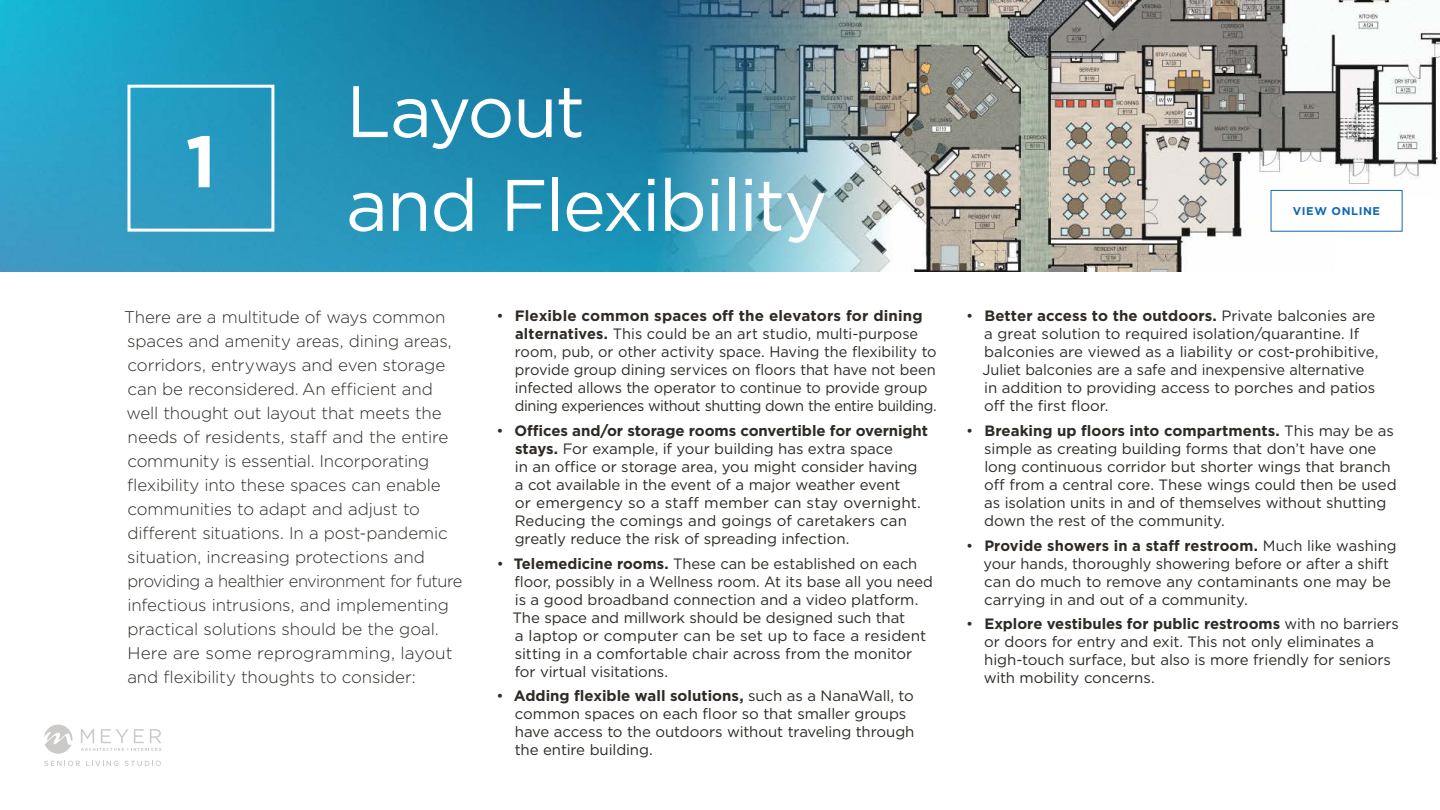
<style>
.page{position:relative;width:1440px;height:810px;background:#fff}
.page>*{position:absolute;margin:0;border:0;box-sizing:border-box;transform-origin:0 0}
.t1{font:72.75px/93.8px "Gotham";letter-spacing:-.03em;color:#fff}
.t2{font:700 72.75px "Gotham";color:#fff}
.t3{font:300 16.88px/24px "Gotham";letter-spacing:-.01em;color:#2e2a25}
.t4{font:15px/18px "Gotham";letter-spacing:-.005em;color:#2e2a25}
.t5{font:700 11.25px "Gotham";letter-spacing:.055em;color:#1268b3}
.s1{font-weight:700}
</style>
<div class="page">
<img style="left:0;top:0;width:1440px;height:271px">
<div style="left:128px;top:85px;width:146px;height:147px;border:3px solid #fff"></div>
<svg style="left:44px;top:725px;width:28px;height:29px"></svg>
<svg style="left:81px;top:729px;width:80px;height:22px"></svg>
<svg style="left:44px;top:761px;width:36px;height:5px"></svg>
<svg style="left:86px;top:761px;width:32px;height:5px"></svg>
<svg style="left:125px;top:761px;width:36px;height:5px"></svg>
<div style="left:1271px;top:190px;width:131px;height:42px;border:1px solid #1268b3"></div>
<h1 class="t2" style="left:186px;top:113px;width:32px">1</h1>
<h1 class="t1" style="left:346px;top:63px;width:483px">Layout<br>and Flexibility</h1>
<p class="t3" style="left:124px;top:304px;width:340px">There are a multitude of ways common spaces and amenity areas, dining areas, corridors, entryways and even storage can be reconsidered. An efficient and well thought out layout that meets the needs of residents, staff and the entire community is essential. Incorporating flexibility into these spaces can enable communities to adapt and adjust to different situations. In a post-pandemic situation, increasing protections and providing a healthier environment for future infectious intrusions, and implementing practical solutions should be the goal.<br>Here are some reprogramming, layout and flexibility thoughts to consider:</p>
<p class="t4" style="left:515px;top:307px;width:423px;text-indent:-18px">• <span class="s1">Flexible common spaces off the elevators for dining alternatives.</span> This could be an art studio, multi-purpose room, pub, or other activity space. Having the flexibility to provide group dining services on floors that have not been infected allows the operator to continue to provide group dining experiences without shutting down the entire building.</p>
<p class="t4" style="left:515px;top:421px;width:415px;text-indent:-18px">• <span class="s1">Offices and/or storage rooms convertible for overnight stays.</span> For example, if your building has extra space<br>in an office or storage area, you might consider having a cot available in the event of a major weather event<br>or emergency so a staff member can stay overnight.<br>Reducing the comings and goings of caretakers can greatly reduce the risk of spreading infection.</p>
<p class="t4" style="left:512px;top:554px;width:422px;text-indent:-16px">• <span class="s1">Telemedicine rooms.</span> These can be established on each floor, possibly in a Wellness room. At its base all you need is a good broadband connection and a video platform.<br>The space and millwork should be designed such that<br>a laptop or computer can be set up to face a resident sitting in a comfortable chair across from the monitor for virtual visitations.</p>
<p class="t4" style="left:515px;top:687px;width:401px;text-indent:-18px">• <span class="s1">Adding flexible wall solutions,</span> such as a NanaWall, to common spaces on each floor so that smaller groups have access to the outdoors without traveling through the entire building.</p>
<p class="t5" style="left:1293px;top:204px;width:89px">VIEW ONLINE</p>
<p class="t4" style="left:982px;top:307px;width:398px;text-indent:-16px">• <span class="s1">Better access to the outdoors.</span> Private balconies are a great solution to required isolation/quarantine. If balconies are viewed as a liability or cost-prohibitive, Juliet balconies are a safe and inexpensive alternative in addition to providing access to porches and patios off the first floor.</p>
<p class="t4" style="left:984px;top:421px;width:414px;text-indent:-18px">• <span class="s1">Breaking up floors into compartments.</span> This may be as simple as creating building forms that don’t have one long continuous corridor but shorter wings that branch off from a central core. These wings could then be used as isolation units in and of themselves without shutting down the rest of the community.</p>
<p class="t4" style="left:984px;top:536px;width:415px;text-indent:-17px">• <span class="s1">Provide showers in a staff restroom.</span> Much like washing your hands, thoroughly showering before or after a shift can do much to remove any contaminants one may be carrying in and out of a community.</p>
<p class="t4" style="left:984px;top:615px;width:417px;text-indent:-18px">• <span class="s1">Explore vestibules for public restrooms</span> with no barriers or doors for entry and exit. This not only eliminates a high-touch surface, but also is more friendly for seniors with mobility concerns.</p>
</div>
